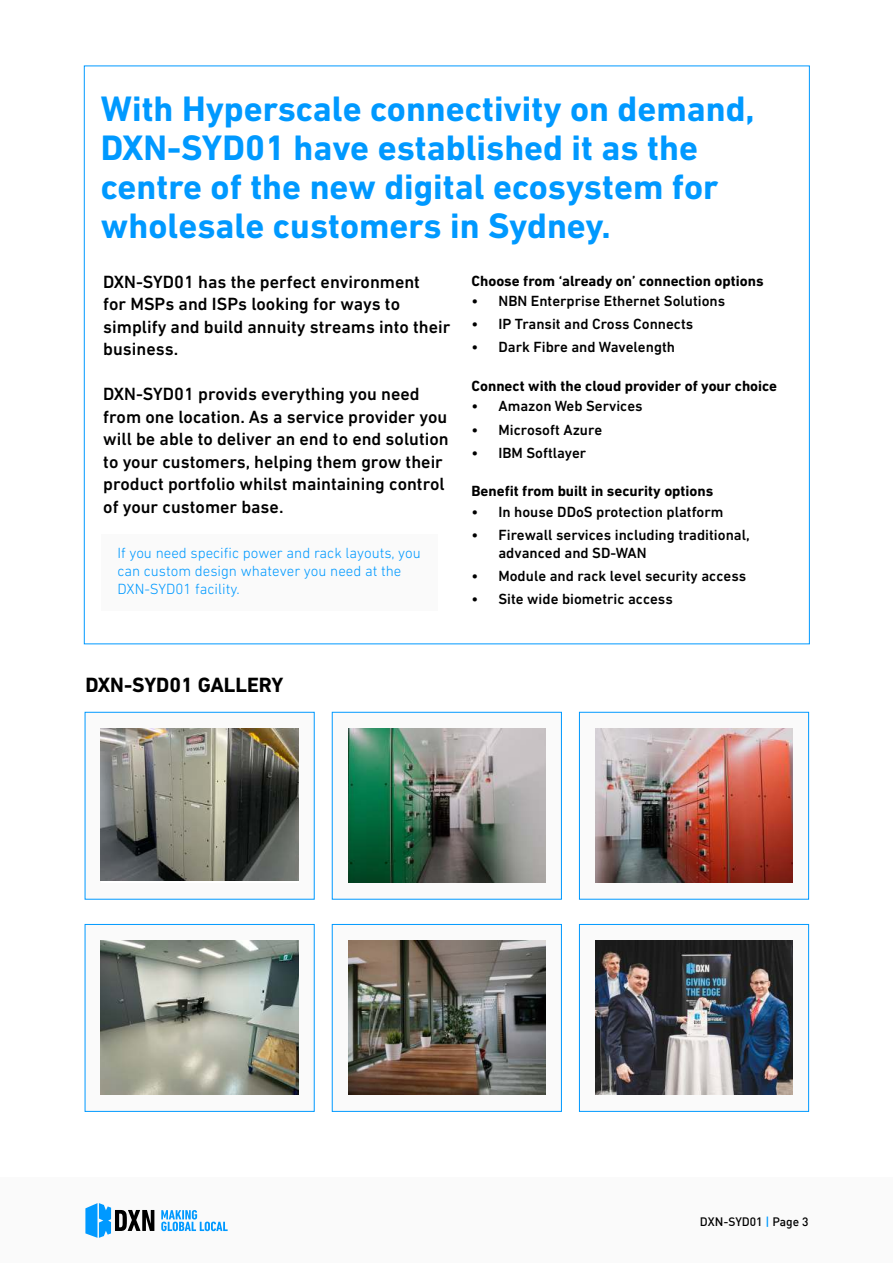
<style>
.page{position:relative;width:893px;height:1263px;background:#fff}
.page>*{position:absolute;margin:0;border:0;box-sizing:border-box;transform-origin:0 0}
.t1{font:700 36px/39px "DIN Next LT Pro";color:#09f}
.t2{font:700 21px "DIN Next LT Pro";color:#000}
.t3{font:500 18px/22.5px "DIN Next LT Pro";color:#000}
.t4{font:500 15px/18px "DIN Next LT Pro";color:#000}
.t5{font:700 15px "DIN Next LT Pro";color:#000}
.t6{font:300 15px/18px "DIN Next LT Pro";color:#09f}
.t7{font:500 12px "DIN";color:#000}
.s1{color:#09f}
</style>
<div class="page">
<div style="left:0;top:1178px;width:893px;height:85px;background:#fafafa"></div>
<svg style="left:85px;top:1203px;width:69px;height:35px"></svg>
<svg style="left:161px;top:1210px;width:67px;height:21px"></svg>
<div style="left:84px;top:66px;width:726px;height:578px;background:#fff;border:1px solid #09f"></div>
<div style="left:101px;top:534px;width:336px;height:76px;background:#fafafa"></div>
<div style="left:85px;top:712px;width:230px;height:187px;background:#fafafa"></div>
<div style="left:332px;top:712px;width:230px;height:187px;background:#fafafa;border:1px solid #09f"></div>
<div style="left:579px;top:712px;width:230px;height:187px;background:#fafafa;border:1px solid #09f"></div>
<div style="left:85px;top:924px;width:230px;height:188px;background:#fafafa;border:1px solid #09f"></div>
<div style="left:332px;top:924px;width:230px;height:188px;background:#fafafa;border:1px solid #09f"></div>
<div style="left:579px;top:924px;width:230px;height:188px;background:#fafafa;border:1px solid #09f"></div>
<img style="left:348px;top:941px;width:197px;height:154px">
<img style="left:595px;top:941px;width:198px;height:154px">
<img style="left:101px;top:729px;width:197px;height:151px">
<img style="left:348px;top:729px;width:197px;height:154px">
<img style="left:595px;top:729px;width:198px;height:154px">
<img style="left:101px;top:941px;width:197px;height:154px">
<h1 class="t1" style="left:101px;top:92px;width:655px">With Hyperscale connectivity on demand, DXN-SYD01 have established it as the centre of the new digital ecosystem for wholesale customers in Sydney.</h1>
<p class="t3" style="left:103px;top:271px;width:349px">DXN-SYD01 has the perfect environment<br>for MSPs and ISPs looking for ways to simplify and build annuity streams into their business.</p>
<p class="t3" style="left:103px;top:383px;width:347px">DXN-SYD01 provids everything you need from one location. As a service provider you will be able to deliver an end to end solution to your customers, helping them grow their product portfolio whilst maintaining control of your customer base.</p>
<p class="t6" style="left:117px;top:545px;width:305px">If you need specific power and rack layouts, you can custom design whatever you need at the<br>DXN-SYD01 facility.</p>
<p class="t5" style="left:471px;top:275px;width:294px">Choose from ‘already on’ connection options</p>
<p class="t4" style="left:471px;top:292px;width:255px">• NBN Enterprise Ethernet Solutions</p>
<p class="t4" style="left:471px;top:315px;width:223px">• IP Transit and Cross Connects</p>
<p class="t4" style="left:471px;top:338px;width:205px">• Dark Fibre and Wavelength</p>
<p class="t5" style="left:471px;top:380px;width:307px">Connect with the cloud provider of your choice</p>
<p class="t4" style="left:471px;top:397px;width:173px">• Amazon Web Services</p>
<p class="t4" style="left:471px;top:421px;width:132px">• Microsoft Azure</p>
<p class="t4" style="left:471px;top:444px;width:116px">• IBM Softlayer</p>
<p class="t5" style="left:471px;top:486px;width:243px">Benefit from built in security options</p>
<p class="t4" style="left:471px;top:503px;width:253px">• In house DDoS protection platform</p>
<p class="t4" style="left:498px;top:526px;width:253px;text-indent:-27px">• Firewall services including traditional, advanced and SD-WAN</p>
<p class="t4" style="left:471px;top:567px;width:276px">• Module and rack level security access</p>
<p class="t4" style="left:471px;top:590px;width:203px">• Site wide biometric access</p>
<p class="t2" style="left:85px;top:678px;width:199px">DXN-SYD01 GALLERY</p>
<p class="t7" style="left:700px;top:1216px;width:110px">DXN-SYD01 <span class="s1">|</span> Page 3</p>
</div>
